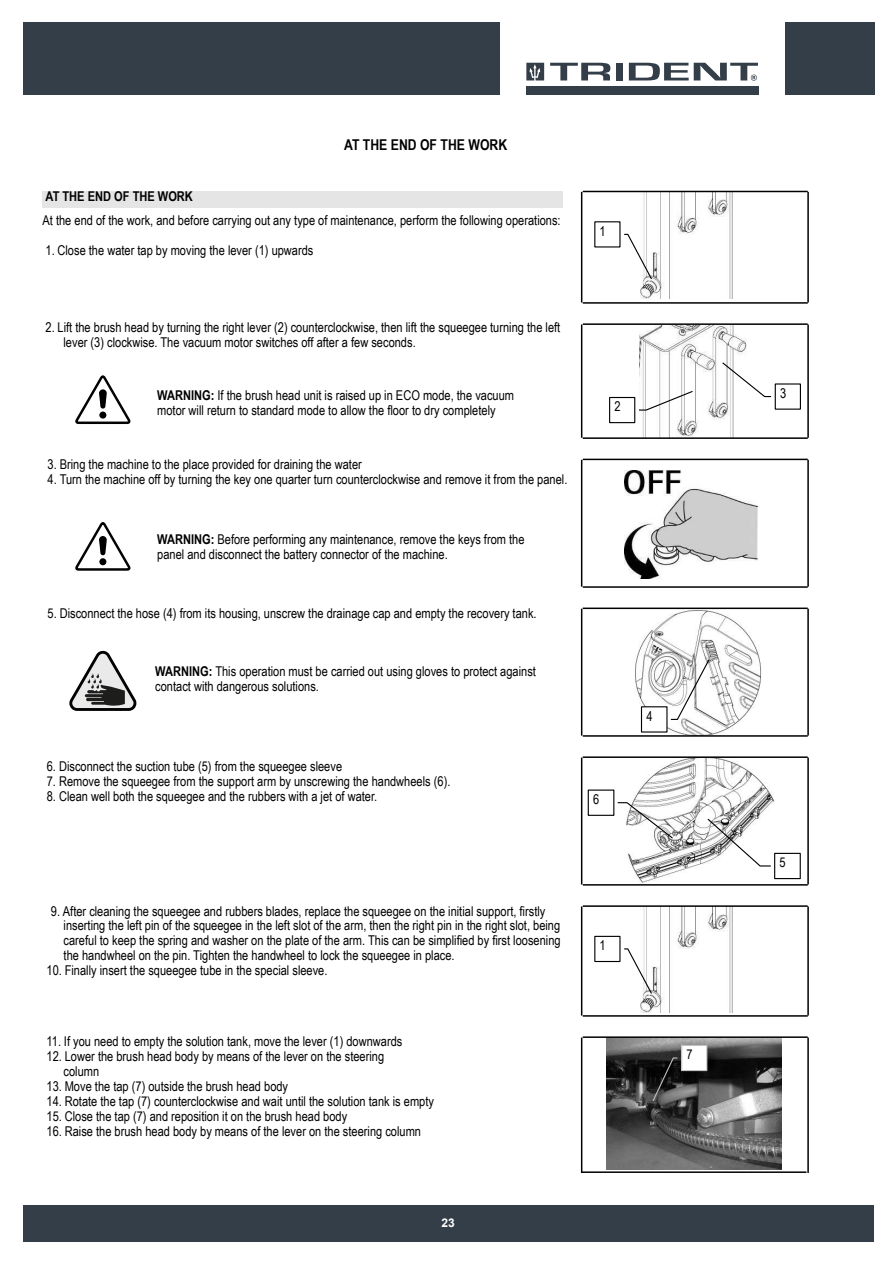
<style>
.page{position:relative;width:893px;height:1263px;background:#fff}
.page>*{position:absolute;margin:0;border:0;box-sizing:border-box;transform-origin:0 0}
.t1{font:700 15px "Arial Narrow";color:#000}
.t2{font:13.5px/15px "Arial Narrow";color:#000}
.t3{font:700 13.5px "Arial Narrow";color:#000}
.t4{font:700 12px "Arial";color:#fff}
.s1{font-weight:700}
</style>
<div class="page">
<div style="left:23px;top:1205px;width:850px;height:37px;background:#343e48"></div>
<div style="left:23px;top:22px;width:477px;height:73px;background:#343e48"></div>
<svg style="left:550px;top:63px;width:60px;height:17px"></svg>
<div style="left:616px;top:63px;width:6px;height:17px;background:#343e48"></div>
<div style="left:526px;top:86px;width:233px;height:9px;background:#343e48"></div>
<svg style="left:526px;top:63px;width:18px;height:17px"></svg>
<svg style="left:629px;top:63px;width:129px;height:18px"></svg>
<div style="left:785px;top:22px;width:89px;height:73px;background:#343e48"></div>
<img style="left:625px;top:471px;width:132px;height:107px">
<img style="left:641px;top:192px;width:106px;height:106px">
<img style="left:640px;top:326px;width:107px;height:111px">
<img style="left:641px;top:907px;width:92px;height:106px">
<img style="left:607px;top:1038px;width:174px;height:131px">
<img style="left:634px;top:609px;width:127px;height:126px">
<img style="left:628px;top:758px;width:146px;height:125px">
<div style="left:43px;top:191px;width:520px;height:16px;background:#e5e5e5"></div>
<svg style="left:75px;top:375px;width:56px;height:49px"></svg>
<svg style="left:75px;top:522px;width:56px;height:49px"></svg>
<svg style="left:69px;top:651px;width:67px;height:60px"></svg>
<hr style="left:583px;top:459px;width:225px;height:1px;background:#000">
<hr style="left:581px;top:460px;width:1px;height:127px;background:#000">
<hr style="left:807px;top:460px;width:2px;height:127px;background:#000">
<hr style="left:583px;top:586px;width:225px;height:2px;background:#000">
<hr style="left:583px;top:1036px;width:225px;height:2px;background:#000">
<hr style="left:581px;top:1171px;width:225px;height:2px;background:#000">
<hr style="left:581px;top:1037px;width:1px;height:136px;background:#000">
<hr style="left:807px;top:1037px;width:2px;height:136px;background:#000">
<div style="left:682px;top:1045px;width:25px;height:25px;background:#fff"></div>
<div style="left:681px;top:1045px;width:26px;height:26px;border:1px solid #c0c0c0"></div>
<svg style="left:651px;top:1057px;width:28px;height:45px"></svg>
<hr style="left:583px;top:191px;width:225px;height:1px;background:#000">
<hr style="left:581px;top:192px;width:1px;height:111px;background:#000">
<hr style="left:807px;top:192px;width:2px;height:111px;background:#000">
<hr style="left:583px;top:302px;width:225px;height:2px;background:#000">
<svg style="left:624px;top:233px;width:29px;height:47px"></svg>
<hr style="left:583px;top:323px;width:225px;height:2px;background:#000">
<hr style="left:581px;top:324px;width:1px;height:114px;background:#000">
<hr style="left:807px;top:324px;width:2px;height:114px;background:#000">
<hr style="left:583px;top:437px;width:225px;height:2px;background:#000">
<div style="left:609px;top:397px;width:26px;height:26px;border:1px solid #000"></div>
<svg style="left:639px;top:390px;width:55px;height:21px"></svg>
<div style="left:775px;top:383px;width:26px;height:27px;border:1px solid #000"></div>
<svg style="left:721px;top:361px;width:51px;height:37px"></svg>
<hr style="left:583px;top:607px;width:225px;height:2px;background:#000">
<hr style="left:581px;top:609px;width:1px;height:126px;background:#000">
<hr style="left:807px;top:609px;width:2px;height:126px;background:#000">
<hr style="left:583px;top:735px;width:225px;height:2px;background:#000">
<hr style="left:583px;top:756px;width:225px;height:2px;background:#000">
<hr style="left:581px;top:757px;width:1px;height:127px;background:#000">
<hr style="left:807px;top:757px;width:2px;height:127px;background:#000">
<hr style="left:583px;top:884px;width:225px;height:2px;background:#000">
<hr style="left:583px;top:905px;width:225px;height:2px;background:#000">
<hr style="left:581px;top:906px;width:1px;height:109px;background:#000">
<hr style="left:807px;top:906px;width:2px;height:109px;background:#000">
<hr style="left:583px;top:1015px;width:225px;height:2px;background:#000">
<div style="left:594px;top:936px;width:26px;height:26px;border:1px solid #000"></div>
<svg style="left:624px;top:948px;width:29px;height:47px"></svg>
<div style="left:641px;top:707px;width:26px;height:25px;background:#fff"></div>
<svg style="left:670px;top:658px;width:40px;height:62px"></svg>
<div style="left:641px;top:706px;width:26px;height:26px;border:1px solid #000"></div>
<svg style="left:617px;top:801px;width:57px;height:38px"></svg>
<div style="left:588px;top:789px;width:26px;height:27px;border:1px solid #000"></div>
<svg style="left:707px;top:818px;width:65px;height:49px"></svg>
<div style="left:774px;top:853px;width:27px;height:26px;border:1px solid #000"></div>
<p class="t3" style="left:46px;top:186px;width:149px">AT THE END OF THE WORK</p>
<p class="t1" style="left:344px;top:133px;width:165px">AT THE END OF THE WORK</p>
<p class="t2" style="left:43px;top:213px;width:520px">At the end of the work, and before carrying out any type of maintenance, perform the following operations:</p>
<p class="t2" style="left:46px;top:243px;width:269px">1. Close the water tap by moving the lever (1) upwards</p>
<p class="t2" style="left:64px;top:319px;width:498px;text-indent:-18px">2. Lift the brush head by turning the right lever (2) counterclockwise, then lift the squeegee turning the left lever (3) clockwise. The vacuum motor switches off after a few seconds.</p>
<p class="t2" style="left:157px;top:387px;width:358px"><span class="s1">WARNING:</span> If the brush head unit is raised up in ECO mode, the vacuum motor will return to standard mode to allow the floor to dry completely</p>
<p class="t2" style="left:48px;top:456px;width:316px">3. Bring the machine to the place provided for draining the water</p>
<p class="t2" style="left:48px;top:471px;width:521px">4. Turn the machine off by turning the key one quarter turn counterclockwise and remove it from the panel.</p>
<p class="t2" style="left:157px;top:531px;width:369px"><span class="s1">WARNING:</span> Before performing any maintenance, remove the keys from the panel and disconnect the battery connector of the machine.</p>
<p class="t2" style="left:48px;top:605px;width:490px">5. Disconnect the hose (4) from its housing, unscrew the drainage cap and empty the recovery tank.</p>
<p class="t2" style="left:155px;top:663px;width:382px"><span class="s1">WARNING:</span> This operation must be carried out using gloves to protect against contact with dangerous solutions.</p>
<p class="t2" style="left:47px;top:759px;width:297px">6. Disconnect the suction tube (5) from the squeegee sleeve</p>
<p class="t2" style="left:47px;top:774px;width:405px">7. Remove the squeegee from the support arm by unscrewing the handwheels (6).</p>
<p class="t2" style="left:47px;top:789px;width:332px">8. Clean well both the squeegee and the rubbers with a jet of water.</p>
<p class="t2" style="left:600px;top:223px;width:8px">1</p>
<p class="t2" style="left:614px;top:398px;width:8px">2</p>
<p class="t2" style="left:593px;top:791px;width:8px">6</p>
<p class="t2" style="left:646px;top:708px;width:8px">4</p>
<p class="t2" style="left:64px;top:903px;width:499px;text-indent:-13px">9. After cleaning the squeegee and rubbers blades, replace the squeegee on the initial support, firstly inserting the left pin of the squeegee in the left slot of the arm, then the right pin in the right slot, being careful to keep the spring and washer on the plate of the arm. This can be simplified by first loosening the handwheel on the pin. Tighten the handwheel to lock the squeegee in place.</p>
<p class="t2" style="left:47px;top:962px;width:282px">10. Finally insert the squeegee tube in the special sleeve.</p>
<p class="t2" style="left:47px;top:1034px;width:357px">11. If you need to empty the solution tank, move the lever (1) downwards</p>
<p class="t2" style="left:64px;top:1049px;width:322px;text-indent:-17px">12. Lower the brush head body by means of the lever on the steering column</p>
<p class="t2" style="left:47px;top:1079px;width:243px">13. Move the tap (7) outside the brush head body</p>
<p class="t2" style="left:47px;top:1094px;width:389px">14. Rotate the tap (7) counterclockwise and wait until the solution tank is empty</p>
<p class="t2" style="left:47px;top:1109px;width:302px">15. Close the tap (7) and reposition it on the brush head body</p>
<p class="t2" style="left:47px;top:1124px;width:376px">16. Raise the brush head body by means of the lever on the steering column</p>
<p class="t4" style="left:441px;top:1214px;width:15px">23</p>
<p class="t2" style="left:600px;top:937px;width:8px">1</p>
<p class="t2" style="left:686px;top:1046px;width:8px">7</p>
<p class="t2" style="left:780px;top:385px;width:8px">3</p>
<p class="t2" style="left:780px;top:854px;width:8px">5</p>
</div>
